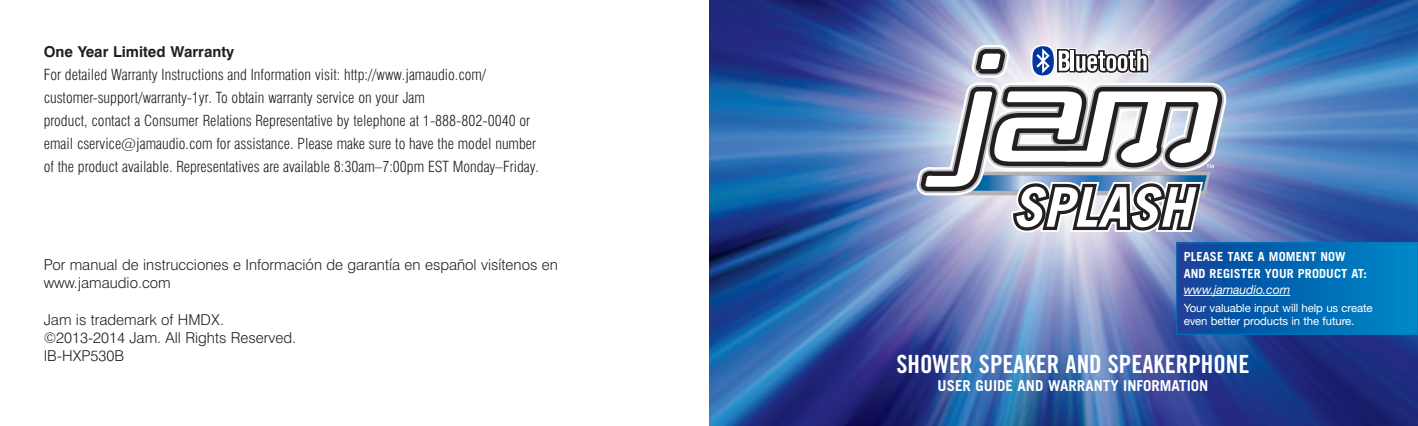
<style>
.page{position:relative;width:1418px;height:426px;background:#fff}
.page>*{position:absolute;margin:0;border:0;box-sizing:border-box;transform-origin:0 0}
.USER_GUIDE_AND_WARR{font:25px "Trade Gothic Bold Cond Twenty";color:#fff}
.warranty_body{font:300 condensed 15px "Swiss 721 BT";color:#231f20}
.warranty_footer{font:300 15px/18px "Swiss 721 BT";color:#231f20}
.USER_GUIDE_AND_WARR-2{font:700 15px "Trade Gothic";color:#fff}
.warranty_header{font:700 15px "Swiss 721 BT";color:#231f20}
._04-Model{font:700 12.5px "Trade Gothic";letter-spacing:.01em;color:#fff}
._04-Model-2{font:italic 12.25px "Helvetica Neue LT Std";letter-spacing:-.01em;color:#fff}
._04-Model-3{font:11.5px "Helvetica Neue LT Std";letter-spacing:-.01em;color:#fff}
</style>
<div class="page">
<img style="left:709px;top:0;width:708px;height:425px">
<svg style="left:1178px;top:244px;width:237px;height:88px;background:#0566b0"></svg>
<div style="left:1176px;top:242px;width:241px;height:92px;border:1px solid #0077bd"></div>
<hr style="left:1183px;top:294px;width:107px;height:1px;background:#fff">
<svg style="left:914px;top:42px;width:314px;height:201px"></svg>
<p class="warranty_header" style="left:44px;top:43px;width:192px">One Year Limited Warranty</p>
<p class="warranty_body" style="left:44px;top:66px;width:444px">For detailed Warranty Instructions and Information visit: http://www.jamaudio.com/</p>
<p class="warranty_body" style="left:44px;top:88px;width:383px">customer-support/warranty-1yr. To obtain warranty service on your Jam</p>
<p class="warranty_body" style="left:44px;top:111px;width:488px">product, contact a Consumer Relations Representative by telephone at 1-888-802-0040 or</p>
<p class="warranty_body" style="left:44px;top:134px;width:494px">email cservice@jamaudio.com for assistance. Please make sure to have the model number</p>
<p class="warranty_body" style="left:44px;top:157px;width:496px">of the product available. Representatives are available 8:30am–7:00pm EST Monday–Friday.</p>
<p class="_04-Model" style="left:1183px;top:248px;width:163px">PLEASE TAKE A MOMENT NOW</p>
<p class="_04-Model" style="left:1183px;top:266px;width:185px">AND REGISTER YOUR PRODUCT AT:</p>
<p class="_04-Model-2" style="left:1183px;top:282px;width:108px">www.jamaudio.com</p>
<p class="_04-Model-3" style="left:1183px;top:301px;width:190px">Your valuable input will help us create</p>
<p class="_04-Model-3" style="left:1183px;top:313px;width:172px">even better products in the future.</p>
<p class="warranty_footer" style="left:44px;top:255px;width:515px">Por manual de instrucciones e Información de garantía en español visítenos en www.jamaudio.com</p>
<p class="warranty_footer" style="left:44px;top:309px;width:182px">Jam is trademark of HMDX.</p>
<p class="warranty_footer" style="left:44px;top:327px;width:254px">©2013-2014 Jam. All Rights Reserved.</p>
<p class="warranty_footer" style="left:44px;top:345px;width:82px">IB-HXP530B</p>
<p class="USER_GUIDE_AND_WARR" style="left:896px;top:349px;width:354px">SHOWER SPEAKER AND SPEAKERPHONE</p>
<p class="USER_GUIDE_AND_WARR-2" style="left:937px;top:376px;width:272px">USER GUIDE AND WARRANTY INFORMATION</p>
</div>
